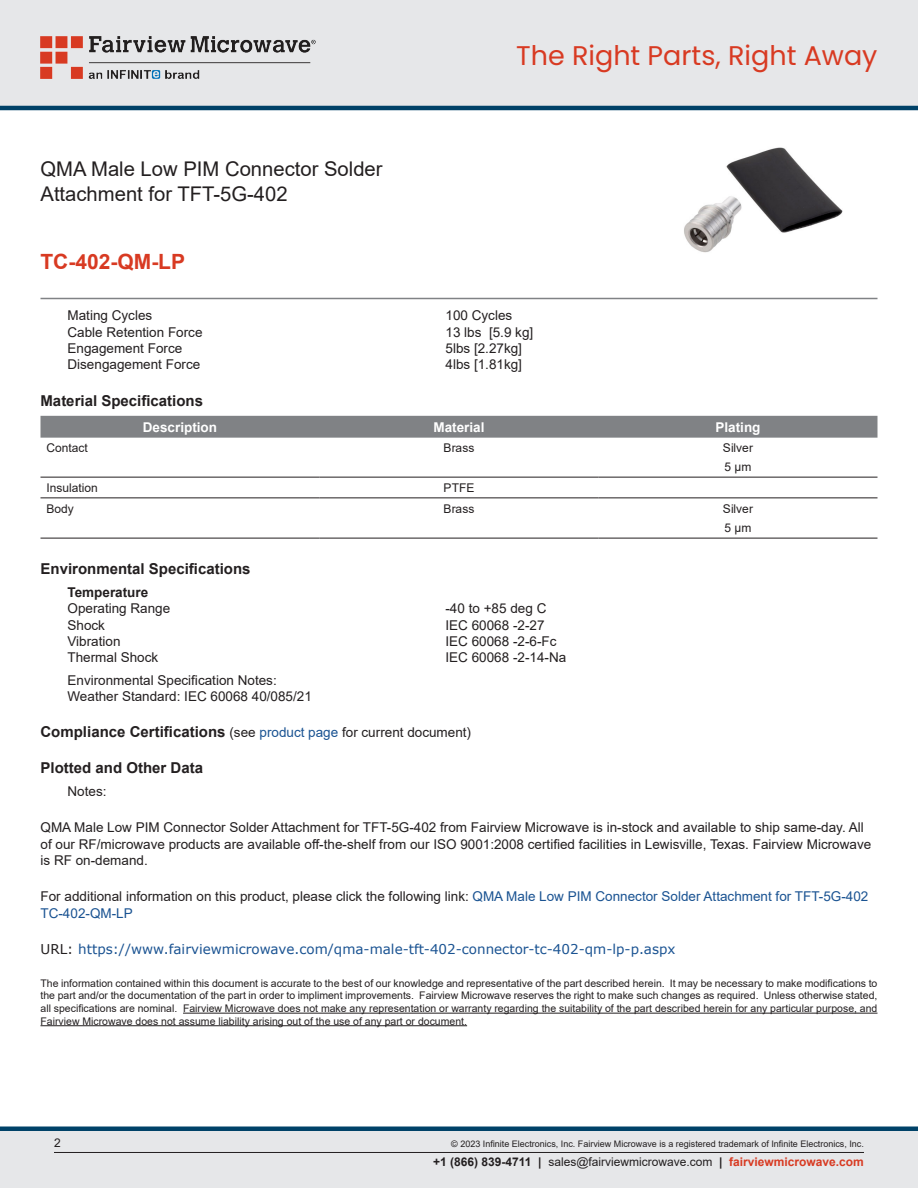
<style>
.page{position:relative;width:918px;height:1188px;background:#fff}
.page>*{position:absolute;margin:0;border:0;box-sizing:border-box;transform-origin:0 0}
.t1{font:27px "Poppins";color:#d83a22}
.Branded_Part_No{font:700 21px "Arial";color:#d83a22}
.Web_Description_Para{font:20.25px/24.3px "Arial";color:#231f20}
.Head1_for_Compliance{font:700 15px "Arial";color:#231f20}
.Head1{font:700 15px "Arial";color:#231f20}
.Web_Description_Para-2{font:13.5px/16.2px "Arial";color:#231f20}
.Specs_Para{font:13.5px "Arial";color:#231f20}
.URL_para{font:13.5px "Verdana";color:#1a5392}
.Specs_Notes_Para{font:13.5px/16.2px "Arial";color:#231f20}
.Table_Header{font:700 13.5px "Arial";color:#fff}
.Head2_after_Head1{font:700 13.5px "Arial";color:#231f20}
.Table_Body_Left{font:12px "Arial";color:#231f20}
.Table_Body{font:12px "Arial";color:#231f20}
.t2{font:10.5px/12.6px "Arial";color:#231f20;text-align:justify}
.Copyright_disclaimer{font:9px "Arial";color:#231f20}
.s1{font-weight:400;font-size:13.5px}
.s2{font-weight:400;font-size:13.5px;color:#1a5392}
.s3{color:#1a5392}
.s4{color:#231f20}
.s5{font-weight:700}
.s6{font-weight:700;color:#d83a22}
</style>
<div class="page">
<div style="left:0;top:1131px;width:918px;height:57px;background:#e6e7e9"></div>
<div style="left:0;top:1126px;width:918px;height:5px;background:#004268"></div>
<div style="left:0;top:0;width:918px;height:108px;background:#e6e7e9"></div>
<hr style="left:0;top:106px;width:918px;height:4px;background:#004268">
<img style="left:40px;top:36px;width:276px;height:42px">
<hr style="left:54px;top:1152px;width:810px;height:1px;background:#231f20">
<hr style="left:40px;top:298px;width:838px;height:1px;background:#808285">
<img style="left:684px;top:147px;width:159px;height:106px">
<hr style="left:183px;top:1013px;width:694px;height:1px;background:#231f20">
<hr style="left:40px;top:1025px;width:427px;height:1px;background:#231f20">
<div style="left:40px;top:416px;width:838px;height:22px;background:#808285"></div>
<hr style="left:40px;top:477px;width:280px;height:1px;background:#231f20">
<hr style="left:320px;top:477px;width:278px;height:1px;background:#231f20">
<hr style="left:598px;top:477px;width:280px;height:1px;background:#231f20">
<hr style="left:40px;top:498px;width:280px;height:1px;background:#231f20">
<hr style="left:320px;top:498px;width:278px;height:1px;background:#231f20">
<hr style="left:598px;top:498px;width:280px;height:1px;background:#231f20">
<hr style="left:40px;top:538px;width:280px;height:1px;background:#231f20">
<hr style="left:320px;top:538px;width:278px;height:1px;background:#231f20">
<hr style="left:598px;top:538px;width:280px;height:1px;background:#231f20">
<h1 class="Web_Description_Para" style="left:40px;top:157px;width:344px">QMA Male Low PIM Connector Solder<br>Attachment for TFT-5G-402</h1>
<p class="Branded_Part_No" style="left:40px;top:247px;width:146px">TC-402-QM-LP</p>
<h1 class="t1" style="left:516px;top:40px;width:363px">The Right Parts, Right Away</h1>
<p class="Specs_Para" style="left:68px;top:306px;width:86px">Mating Cycles</p>
<p class="Specs_Para" style="left:446px;top:306px;width:68px">100 Cycles</p>
<p class="Specs_Para" style="left:68px;top:322px;width:137px">Cable Retention Force</p>
<p class="Specs_Para" style="left:446px;top:322px;width:89px">13 lbs [5.9 kg]</p>
<p class="Specs_Para" style="left:68px;top:339px;width:116px">Engagement Force</p>
<p class="Specs_Para" style="left:446px;top:339px;width:78px">5lbs [2.27kg]</p>
<p class="Specs_Para" style="left:68px;top:355px;width:134px">Disengagement Force</p>
<p class="Specs_Para" style="left:446px;top:355px;width:78px">4lbs [1.81kg]</p>
<p class="Head1" style="left:40px;top:390px;width:164px">Material Specifications</p>
<p class="Table_Header" style="left:143px;top:417px;width:76px">Description</p>
<p class="Table_Header" style="left:433px;top:417px;width:53px">Material</p>
<p class="Table_Header" style="left:715px;top:417px;width:47px">Plating</p>
<p class="Table_Body_Left" style="left:46px;top:439px;width:43px">Contact</p>
<p class="Table_Body" style="left:444px;top:439px;width:32px">Brass</p>
<p class="Table_Body" style="left:723px;top:439px;width:31px">Silver</p>
<p class="Table_Body" style="left:725px;top:459px;width:28px">5 µm</p>
<p class="Table_Body_Left" style="left:46px;top:479px;width:53px">Insulation</p>
<p class="Table_Body" style="left:444px;top:479px;width:32px">PTFE</p>
<p class="Table_Body_Left" style="left:46px;top:500px;width:29px">Body</p>
<p class="Table_Body" style="left:444px;top:500px;width:32px">Brass</p>
<p class="Table_Body" style="left:723px;top:500px;width:31px">Silver</p>
<p class="Table_Body" style="left:725px;top:520px;width:28px">5 µm</p>
<p class="Head1" style="left:40px;top:558px;width:212px">Environmental Specifications</p>
<p class="Head2_after_Head1" style="left:68px;top:583px;width:82px">Temperature</p>
<p class="Specs_Para" style="left:68px;top:599px;width:104px">Operating Range</p>
<p class="Specs_Para" style="left:446px;top:599px;width:102px">-40 to +85 deg C</p>
<p class="Specs_Para" style="left:68px;top:615px;width:39px">Shock</p>
<p class="Specs_Para" style="left:446px;top:615px;width:101px">IEC 60068 -2-27</p>
<p class="Specs_Para" style="left:68px;top:632px;width:55px">Vibration</p>
<p class="Specs_Para" style="left:446px;top:632px;width:113px">IEC 60068 -2-6-Fc</p>
<p class="Specs_Para" style="left:68px;top:648px;width:92px">Thermal Shock</p>
<p class="Specs_Para" style="left:446px;top:648px;width:122px">IEC 60068 -2-14-Na</p>
<p class="Specs_Notes_Para" style="left:68px;top:672px;width:246px">Environmental Specification Notes:<br>Weather Standard: IEC 60068 40/085/21</p>
<p class="Head1_for_Compliance" style="left:40px;top:721px;width:432px">Compliance Certifications <span class="s1">(see</span> <span class="s2">product page</span> <span class="s1">for current document)</span></p>
<p class="Head1_for_Compliance" style="left:40px;top:757px;width:164px">Plotted and Other Data</p>
<p class="Specs_Notes_Para" style="left:68px;top:783px;width:41px">Notes:</p>
<h1 class="Web_Description_Para-2" style="left:40px;top:820px;width:832px">QMA Male Low PIM Connector Solder Attachment for TFT-5G-402 from Fairview Microwave is in-stock and available to ship same-day. All of our RF/microwave products are available off-the-shelf from our ISO 9001:2008 certified facilities in Lewisville, Texas. Fairview Microwave is RF on-demand.</h1>
<h1 class="Web_Description_Para-2" style="left:40px;top:888px;width:829px">For additional information on this product, please click the following link: <span class="s3">QMA Male Low PIM Connector Solder Attachment for TFT-5G-402<br>TC-402-QM-LP</span></h1>
<p class="URL_para" style="left:40px;top:940px;width:637px"><span class="s4">URL:</span> https://www.fairviewmicrowave.com/qma-male-tft-402-connector-tc-402-qm-lp-p.aspx</p>
<p class="t2" style="left:40px;top:977px;width:838px">The information contained within this document is accurate to the best of our knowledge and representative of the part described herein. It may be necessary to make modifications to the part and/or the documentation of the part in order to impliment improvements. Fairview Microwave reserves the right to make such changes as required. Unless otherwise stated, all specifications are nominal. Fairview Microwave does not make any representation or warranty regarding the suitability of the part described herein for any particular purpose, and Fairview Microwave does not assume liability arising out of the use of any part or document.</p>
<p class="Table_Body_Left" style="left:54px;top:1135px;width:8px">2</p>
<p class="Copyright_disclaimer" style="left:451px;top:1138px;width:414px">© 2023 Infinite Electronics, Inc. Fairview Microwave is a registered trademark of Infinite Electronics, Inc.</p>
<p class="Table_Body_Left" style="left:433px;top:1153px;width:432px"><span class="s5">+1 (866) 839-4711 |</span> sales@fairviewmicrowave.com <span class="s5">|</span> <span class="s6">fairviewmicrowave.com</span></p>
</div>
